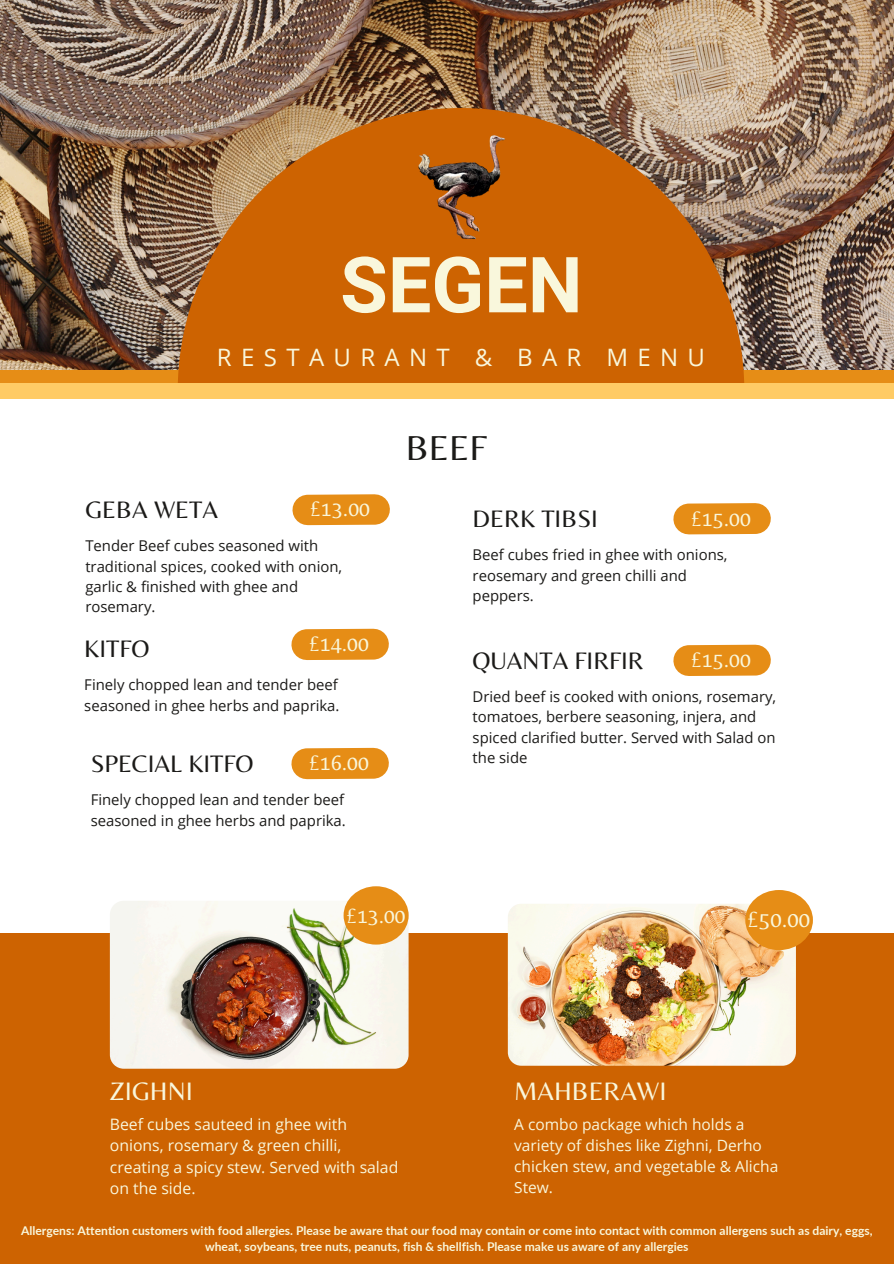
<style>
.page{position:relative;width:894px;height:1264px;background:#fff}
.page>*{position:absolute;margin:0;border:0;box-sizing:border-box;transform-origin:0 0}
.t1{font:700 77.4px "Roboto";color:#f9f7dc}
.t2{font:36px "Belleza";color:#1b1a18}
.t3{font:26.25px "Belleza";color:#f9f7dc}
.t4{font:24.75px "Belleza";color:#1b1a18}
.t5{font:24px "Open Sans";letter-spacing:.39em;color:#f9f7dc}
.t6{font:22.65px "Belleza";color:#f9f7dc}
.t7{font:21.6px "Belleza";color:#f9f7dc}
.t8{font:21.3px "Belleza";color:#f9f7dc}
.t9{font:15.75px/21.3px "Open Sans";color:#f9f7dc}
.t10{font:15.45px/21.3px "Open Sans";color:#f9f7dc}
.t11{font:14.85px/20.4px "Open Sans";color:#1b1a18}
.t12{font:700 12px/16px "Lato";color:#f9f7dc;text-align:center}
</style>
<div class="page">
<img style="left:0;top:0;width:893px;height:371px">
<div style="left:0;top:932px;width:893px;height:331px;background:#cd6301"></div>
<img style="left:507px;top:903px;width:288px;height:162px;border-radius:13px">
<img style="left:110px;top:900px;width:298px;height:168px;border-radius:14px">
<div style="left:0;top:371px;width:893px;height:20px;background:#e68d16"></div>
<svg style="left:178px;top:108px;width:566px;height:275px;fill:#cd6301"></svg>
<div style="left:745px;top:890px;width:67px;height:60px;background:#e68d16;border-radius:50%"></div>
<div style="left:343px;top:886px;width:65px;height:58px;background:#e68d16;border-radius:50%"></div>
<div style="left:0;top:383px;width:893px;height:16px;background:#ffcb65"></div>
<svg style="left:292px;top:494px;width:98px;height:32px"></svg>
<img style="left:409px;top:134px;width:104px;height:106px">
<svg style="left:291px;top:628px;width:98px;height:32px"></svg>
<svg style="left:673px;top:503px;width:98px;height:32px"></svg>
<svg style="left:291px;top:747px;width:98px;height:33px"></svg>
<svg style="left:673px;top:644px;width:98px;height:32px"></svg>
<h5 class="t1" style="left:340px;top:240px;width:244px">SEGEN</h5>
<h3 class="t5" style="left:217px;top:340px;width:489px">RESTAURANT &amp; BAR MENU</h3>
<h5 class="t4" style="left:85px;top:495px;width:134px">GEBA WETA</h5>
<h3 class="t7" style="left:310px;top:496px;width:61px">£13.00</h3>
<h2 class="t11" style="left:85px;top:535px;width:258px">Tender Beef cubes seasoned with traditional spices, cooked with onion, garlic &amp; finished with ghee and rosemary.</h2>
<h3 class="t4" style="left:84px;top:634px;width:67px">KITFO</h3>
<h5 class="t7" style="left:309px;top:631px;width:61px">£14.00</h5>
<h5 class="t11" style="left:84px;top:674px;width:257px">Finely chopped lean and tender beef seasoned in ghee herbs and paprika.</h5>
<h5 class="t4" style="left:91px;top:749px;width:164px">SPECIAL KITFO</h5>
<p class="t7" style="left:309px;top:750px;width:61px">£16.00</p>
<p class="t11" style="left:91px;top:789px;width:257px">Finely chopped lean and tender beef seasoned in ghee herbs and paprika.</p>
<h3 class="t2" style="left:405px;top:426px;width:82px">BEEF</h3>
<p class="t4" style="left:472px;top:504px;width:127px">DERK TIBSI</p>
<h3 class="t7" style="left:691px;top:505px;width:61px">£15.00</h3>
<h3 class="t11" style="left:472px;top:544px;width:256px">Beef cubes fried in ghee with onions, reosemary and green chilli and peppers.</h3>
<h3 class="t4" style="left:472px;top:645px;width:172px">QUANTA FIRFIR</h3>
<h6 class="t7" style="left:691px;top:647px;width:61px">£15.00</h6>
<h6 class="t11" style="left:472px;top:685px;width:305px">Dried beef is cooked with onions, rosemary, tomatoes, berbere seasoning, injera, and spiced clarified butter. Served with Salad on the side</h6>
<h4 class="t8" style="left:347px;top:903px;width:60px">£13.00</h4>
<h1 class="t6" style="left:747px;top:905px;width:64px">£50.00</h1>
<h4 class="t3" style="left:110px;top:1075px;width:84px">ZIGHNI</h4>
<p class="t9" style="left:110px;top:1113px;width:290px">Beef cubes sauteed in ghee with onions, rosemary &amp; green chilli, creating a spicy stew. Served with salad on the side.</p>
<p class="t3" style="left:514px;top:1075px;width:154px">MAHBERAWI</p>
<p class="t10" style="left:514px;top:1112px;width:265px">A combo package which holds a variety of dishes like Zighni, Derho chicken stew, and vegetable &amp; Alicha<br>Stew.</p>
<h4 class="t12" style="left:21px;top:1222px;width:852px">Allergens: Attention customers with food allergies. Please be aware that our food may contain or come into contact with common allergens such as dairy, eggs, wheat, soybeans, tree nuts, peanuts, fish &amp; shellfish. Please make us aware of any allergies</h4>
</div>
